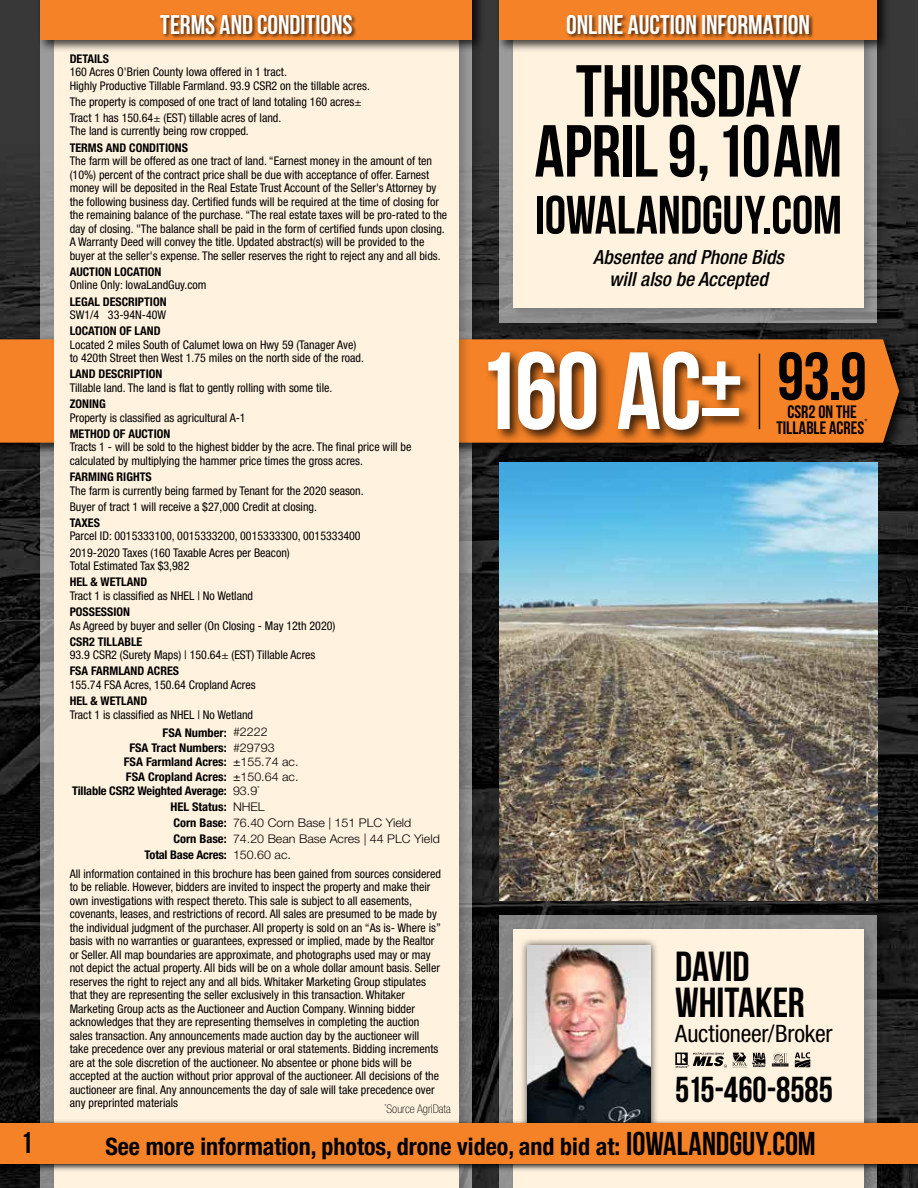
<style>
.page{position:relative;width:918px;height:1188px;background:#fff}
.page>*{position:absolute;margin:0;border:0;box-sizing:border-box;transform-origin:0 0}
.t1{font:109.5px "Bebas Neue";color:#fff}
.t2{font:73.5px/60px "Bebas Neue";letter-spacing:-.01em;color:#000;text-align:center}
.t3{font:67.5px "Bebas Neue";color:#000}
.t4{font:54px "Bebas Neue";letter-spacing:-.005em;color:#000}
.t5{font:42px/36px "Bebas Neue";letter-spacing:-.005em;color:#000}
.t6{font:36px "Bebas Neue";letter-spacing:-.005em;color:#000}
.t7{font:30px "Bebas Neue";color:#000}
.t8{font:27px "Bebas Neue";letter-spacing:-.005em;color:#fff}
.t9{font:700 condensed 24px "Helvetica Neue LT Std";color:#000}
.t10{font:condensed 24px "Helvetica Neue LT Std";letter-spacing:-.01em;color:#000}
.t11{font:italic 500 condensed 19.5px/22.5px "Helvetica Neue LT Std";color:#000;text-align:center}
.t12{font:18px/16.5px "Bebas Neue";color:#000;text-align:center}
.t13{font:condensed 12px/13.5px "Helvetica Neue LT Std";color:#000}
.t14{font:700 condensed 12px "Helvetica Neue LT Std";color:#000}
.t15{font:700 condensed 12px "Helvetica Neue LT Std";color:#000;scale:1.04 1}
.t16{font:300 12px "Helvetica Neue LT Std";color:#000;scale:1.04 1}
.t17{font:100 condensed 12px "Helvetica Neue LT Std";color:#000}
.s1{font-weight:300;font-stretch:normal}
.s2{font-weight:700}
.s3{font-weight:400}
.s4{font-weight:700;font-stretch:condensed}
.s5{font-family:"Bebas Neue";font-weight:400;font-stretch:normal;font-size:33px}
</style>
<div class="page">
<img style="left:0;top:0;width:918px;height:1188px">
<div style="left:496px;top:911px;width:395px;height:277px;background:#000;opacity:.4"></div>
<div style="left:500px;top:915px;width:378px;height:273px;background:#888"></div>
<img style="left:500px;top:463px;width:378px;height:437px">
<div style="left:37px;top:0;width:449px;height:1188px;background:#000;opacity:.4"></div>
<div style="left:0;top:335px;width:913px;height:122px;background:#000;opacity:.75"></div>
<svg style="left:0;top:339px;width:899px;height:104px;background:#ea7d26"></svg>
<div style="left:485px;top:348px;width:269px;height:96px;background:#000;opacity:.75"></div>
<div style="left:50px;top:0;width:422px;height:1188px;background:#000;opacity:.2"></div>
<div style="left:54px;top:0;width:405px;height:1188px;background:#fff3df"></div>
<div style="left:509px;top:926px;width:368px;height:262px;background:#000;opacity:.2"></div>
<div style="left:513px;top:929px;width:351px;height:259px;background:#fff3df"></div>
<div style="left:520px;top:937px;width:139px;height:215px;background:#000;opacity:.75"></div>
<img style="left:528px;top:945px;width:122px;height:174px">
<svg style="left:0;top:1119px;width:918px;height:54px"></svg>
<div style="left:0;top:1123px;width:918px;height:41px;background:#f58227"></div>
<svg style="left:675px;top:1053px;width:114px;height:15px"></svg>
<svg style="left:795px;top:1052px;width:15px;height:15px"></svg>
<div style="left:496px;top:0;width:395px;height:336px;background:#000;opacity:.4"></div>
<div style="left:500px;top:0;width:378px;height:323px;background:linear-gradient(to right,#8f8f8f,#989898)"></div>
<div style="left:510px;top:0;width:366px;height:320px;background:#000;opacity:.2"></div>
<div style="left:513px;top:0;width:350px;height:307px;background:#fff3df"></div>
<div style="left:37px;top:0;width:449px;height:52px;background:#000;opacity:.75"></div>
<div style="left:40px;top:0;width:432px;height:39px;background:#f58227"></div>
<div style="left:159px;top:14px;width:198px;height:25px;background:#000;opacity:.75"></div>
<div style="left:496px;top:0;width:394px;height:52px;background:#000;opacity:.75"></div>
<div style="left:500px;top:0;width:377px;height:39px;background:#f58227"></div>
<div style="left:565px;top:14px;width:249px;height:25px;background:#000;opacity:.75"></div>
<hr style="left:759px;top:354px;width:1px;height:75px;background:#000">
<h3 class="t7" style="left:21px;top:1126px;width:13px">1</h3>
<h3 class="t8" style="left:160px;top:10px;width:194px">TERMS AND CONDITIONS</h3>
<p class="t14" style="left:70px;top:51px;width:41px">DETAILS</p>
<p class="t13" style="left:70px;top:65px;width:302px">160 Acres O'Brien County Iowa offered in 1 tract.<br>Highly Productive Tillable Farmland. 93.9 CSR2 on the tillable acres.</p>
<p class="t13" style="left:70px;top:93px;width:293px;line-height:16.2px">The property is composed of one tract of land totaling 160 acres<span class="s1">±<br></span>Tract 1 has 150.64<span class="s1">±</span> (EST) tillable acres of land.</p>
<p class="t13" style="left:70px;top:124px;width:181px">The land is currently being row cropped.</p>
<p class="t14" style="left:70px;top:140px;width:120px">TERMS AND CONDITIONS</p>
<p class="t13" style="left:70px;top:154px;width:379px">The farm will be offered as one tract of land. “Earnest money in the amount of ten (10%) percent of the contract price shall be due with acceptance of offer. Earnest money will be deposited in the Real Estate Trust Account of the Seller's Attorney by the following business day. Certified funds will be required at the time of closing for the remaining balance of the purchase. “The real estate taxes will be pro-rated to the day of closing. "The balance shall be paid in the form of certified funds upon closing.<br>A Warranty Deed will convey the title. Updated abstract(s) will be provided to the buyer at the seller's expense. The seller reserves the right to reject any and all bids.</p>
<p class="t14" style="left:70px;top:264px;width:93px">AUCTION LOCATION</p>
<p class="t13" style="left:70px;top:278px;width:138px">Online Only: IowaLandGuy.com</p>
<p class="t14" style="left:70px;top:294px;width:98px">LEGAL DESCRIPTION</p>
<p class="t13" style="left:70px;top:308px;width:98px">SW1/4 33-94N-40W</p>
<p class="t14" style="left:70px;top:324px;width:92px">LOCATION OF LAND</p>
<p class="t13" style="left:70px;top:338px;width:296px">Located 2 miles South of Calumet Iowa on Hwy 59 (Tanager Ave) to 420th Street then West 1.75 miles on the north side of the road.</p>
<p class="t14" style="left:70px;top:367px;width:94px">LAND DESCRIPTION</p>
<p class="t13" style="left:70px;top:381px;width:264px">Tillable land. The land is flat to gently rolling with some tile.</p>
<p class="t14" style="left:70px;top:397px;width:37px">ZONING</p>
<p class="t13" style="left:70px;top:411px;width:177px">Property is classified as agricultural A-1</p>
<p class="t14" style="left:70px;top:426px;width:102px">METHOD OF AUCTION</p>
<p class="t13" style="left:70px;top:440px;width:343px">Tracts 1 - will be sold to the highest bidder by the acre. The final price will be calculated by multiplying the hammer price times the gross acres.</p>
<p class="t14" style="left:70px;top:470px;width:83px">FARMING RIGHTS</p>
<p class="t13" style="left:70px;top:482px;width:295px;line-height:16.2px">The farm is currently being farmed by Tenant for the 2020 season.<br>Buyer of tract 1 will receive a $27,000 Credit at closing.</p>
<p class="t14" style="left:70px;top:515px;width:32px">TAXES</p>
<p class="t13" style="left:70px;top:528px;width:292px;line-height:16.2px">Parcel ID: 0015333100, 0015333200, 0015333300, 0015333400<br>2019-2020 Taxes (160 Taxable Acres per Beacon)</p>
<p class="t13" style="left:70px;top:559px;width:121px">Total Estimated Tax $3,982</p>
<p class="t14" style="left:70px;top:575px;width:79px">HEL &amp; WETLAND</p>
<p class="t13" style="left:70px;top:589px;width:185px">Tract 1 is classified as NHEL | No Wetland</p>
<p class="t14" style="left:70px;top:605px;width:62px">POSSESSION</p>
<p class="t13" style="left:70px;top:618px;width:267px">As Agreed by buyer and seller (On Closing - May 12th 2020)</p>
<p class="t13" style="left:70px;top:635px;width:247px"><span class="s2">CSR2 TILLABLE<br></span>93.9 CSR2 (Surety Maps) | 150.64<span class="s1">±</span> (EST) Tillable Acres</p>
<p class="t14" style="left:70px;top:664px;width:111px">FSA FARMLAND ACRES</p>
<p class="t13" style="left:70px;top:678px;width:187px">155.74 FSA Acres, 150.64 Cropland Acres</p>
<p class="t14" style="left:70px;top:694px;width:79px">HEL &amp; WETLAND</p>
<p class="t13" style="left:70px;top:708px;width:185px">Tract 1 is classified as NHEL | No Wetland</p>
<p class="t15" style="left:163px;top:725px;width:103px">FSA Number: <span class="s1">#2222</span></p>
<p class="t15" style="left:129px;top:740px;width:141px">FSA Tract Numbers: <span class="s1">#29793</span></p>
<p class="t15" style="left:124px;top:755px;width:169px">FSA Farmland Acres: <span class="s3">±</span><span class="s1">155.74 ac.</span></p>
<p class="t15" style="left:126px;top:769px;width:167px">FSA Cropland Acres: <span class="s3">±</span><span class="s1">150.64 ac.</span></p>
<p class="t15" style="left:72px;top:784px;width:182px">Tillable CSR2 Weighted Average: <span class="s1">93.9</span><sup>*</sup></p>
<p class="t15" style="left:170px;top:800px;width:92px">HEL Status: <span class="s1">NHEL</span></p>
<p class="t16" style="left:173px;top:815px;width:230px"><span class="s4">Corn Base:</span> 76.40 Corn Base | 151 PLC Yield</p>
<p class="t16" style="left:173px;top:831px;width:258px"><span class="s4">Corn Base:</span> 74.20 Bean Base Acres | 44 PLC Yield</p>
<p class="t15" style="left:145px;top:847px;width:142px">Total Base Acres: <span class="s1">150.60 ac.</span></p>
<h3 class="t8" style="left:566px;top:10px;width:245px">ONLINE AUCTION INFORMATION</h3>
<h2 class="t2" style="left:535px;top:60px;width:309px">THURSDAY<br>APRIL 9, 10AM</h2>
<h3 class="t4" style="left:535px;top:185px;width:309px">IOWALANDGUY.COM</h3>
<h3 class="t11" style="left:593px;top:246px;width:192px">Absentee and Phone Bids will also be Accepted</h3>
<h1 class="t1" style="left:477px;top:331px;width:270px">160 AC<sub>-</sub>+</h1>
<h3 class="t3" style="left:777px;top:339px;width:91px">93.9</h3>
<h3 class="t12" style="left:776px;top:403px;width:93px">CSR2 ON THE<br>TILLABLE ACRES<sup>*</sup></h3>
<p class="t13" style="left:70px;top:867px;width:373px">All information contained in this brochure has been gained from sources considered to be reliable. However, bidders are invited to inspect the property and make their own investigations with respect thereto. This sale is subject to all easements, covenants, leases, and restrictions of record. All sales are presumed to be made by the individual judgment of the purchaser. All property is sold on an “As is- Where is” basis with no warranties or guarantees, expressed or implied, made by the Realtor or Seller. All map boundaries are approximate, and photographs used may or may not depict the actual property. All bids will be on a whole dollar amount basis. Seller reserves the right to reject any and all bids. Whitaker Marketing Group stipulates that they are representing the seller exclusively in this transaction. Whitaker Marketing Group acts as the Auctioneer and Auction Company. Winning bidder acknowledges that they are representing themselves in completing the auction sales transaction. Any announcements made auction day by the auctioneer will take precedence over any previous material or oral statements. Bidding increments are at the sole discretion of the auctioneer. No absentee or phone bids will be accepted at the auction without prior approval of the auctioneer. All decisions of the auctioneer are final. Any announcements the day of sale will take precedence over any preprinted materials</p>
<h3 class="t9" style="left:105px;top:1132px;width:712px">See more information, photos, drone video, and bid at: <span class="s5">IOWALANDGUY.COM</span></h3>
<h3 class="t5" style="left:675px;top:948px;width:131px">DAVID<br>WHITAKER</h3>
<h3 class="t10" style="left:675px;top:1020px;width:159px">Auctioneer/Broker</h3>
<h3 class="t6" style="left:675px;top:1069px;width:159px">515-460-8585</h3>
<p class="t17" style="left:384px;top:1102px;width:68px"><sup>*</sup>Source AgriData</p>
</div>
